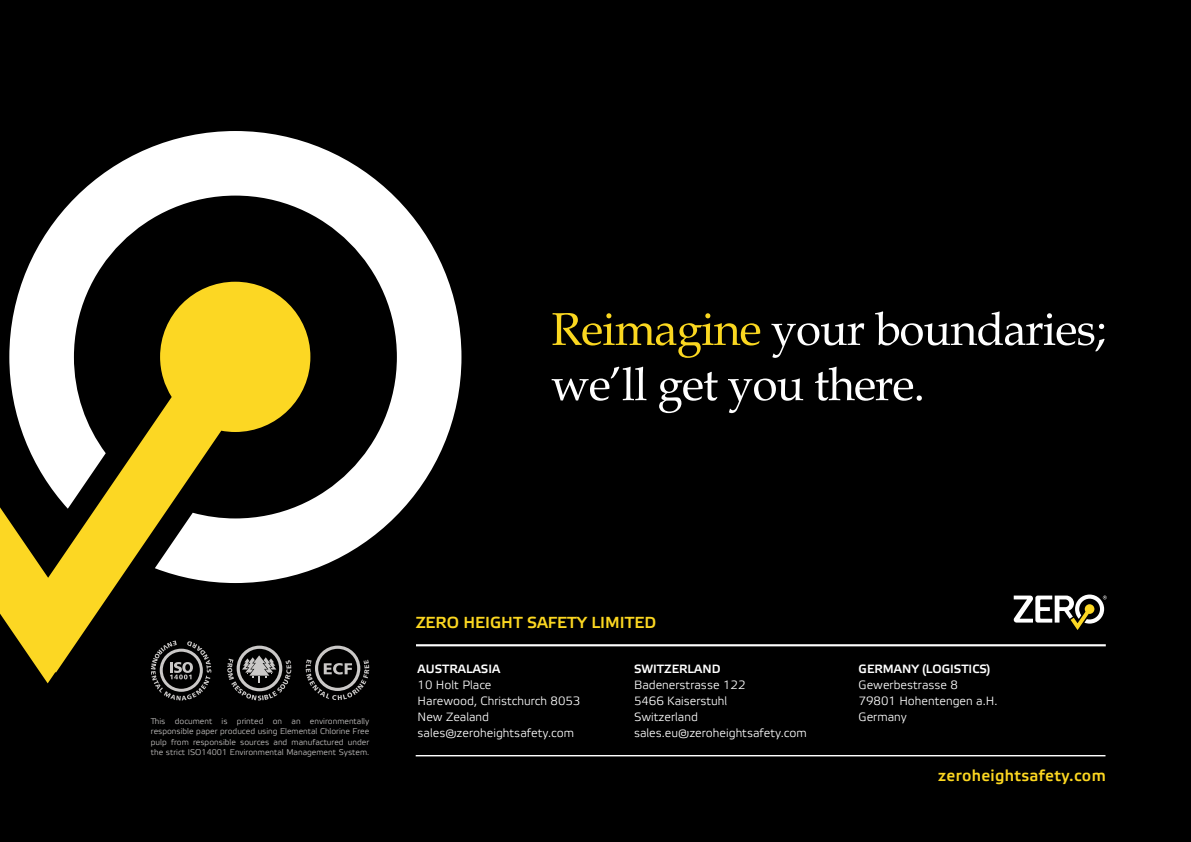
<style>
.page{position:relative;width:1191px;height:842px;background:#000}
.page>*{position:absolute;margin:0;border:0;box-sizing:border-box;transform-origin:0 0}
.t1{font:16px "Etelka Medium Pro";color:#fcd721}
.t2{font:16px "Etelka Medium Pro";letter-spacing:.02em;color:#fcd721}
.t3{font:12px/16px "Etelka Light Pro";color:#fff}
.t4{font:12px "Etelka Medium Pro";color:#fff}
.t5{font:8.2px/10.6px "Etelka Light Pro";color:#cac8c7;text-align:justify}
</style>
<div class="page">
<svg style="left:552px;top:313px;width:208px;height:45px"></svg>
<svg style="left:771px;top:323px;width:93px;height:35px"></svg>
<svg style="left:875px;top:311px;width:229px;height:41px"></svg>
<svg style="left:551px;top:367px;width:95px;height:34px"></svg>
<svg style="left:659px;top:372px;width:58px;height:41px"></svg>
<svg style="left:728px;top:378px;width:75px;height:35px"></svg>
<svg style="left:815px;top:367px;width:107px;height:34px"></svg>
<svg style="left:154px;top:683px;width:54px;height:17px"></svg>
<svg style="left:231px;top:683px;width:57px;height:17px"></svg>
<svg style="left:309px;top:646px;width:60px;height:54px"></svg>
<svg style="left:0;top:507px;width:310px;height:176px"></svg>
<svg style="left:9px;top:131px;width:452px;height:452px"></svg>
<hr style="left:416px;top:644px;width:689px;height:2px;background:#fff">
<hr style="left:416px;top:755px;width:689px;height:1px;background:#fff">
<svg style="left:1013px;top:594px;width:93px;height:36px"></svg>
<p class="t5" style="left:151px;top:716px;width:220px">This document is printed on an environmentally responsible paper produced using Elemental Chlorine Free pulp from responsible sources and manufactured under the strict ISO14001 Environmental Management System.</p>
<h1 class="t1" style="left:416px;top:613px;width:242px">ZERO HEIGHT SAFETY LIMITED</h1>
<p class="t4" style="left:417px;top:662px;width:84px">AUSTRALASIA</p>
<p class="t3" style="left:417px;top:678px;width:164px">10 Holt Place<br>Harewood, Christchurch 8053<br>New Zealand sales@zeroheightsafety.com</p>
<p class="t4" style="left:634px;top:662px;width:88px">SWITZERLAND</p>
<p class="t3" style="left:634px;top:678px;width:174px">Badenerstrasse 122<br>5466 Kaiserstuhl<br>Switzerland sales.eu@zeroheightsafety.com</p>
<p class="t4" style="left:858px;top:662px;width:133px">GERMANY (LOGISTICS)</p>
<p class="t3" style="left:858px;top:678px;width:140px">Gewerbestrasse 8<br>79801 Hohentengen a.H.<br>Germany</p>
<h1 class="t2" style="left:938px;top:766px;width:169px">zeroheightsafety.com</h1>
</div>
